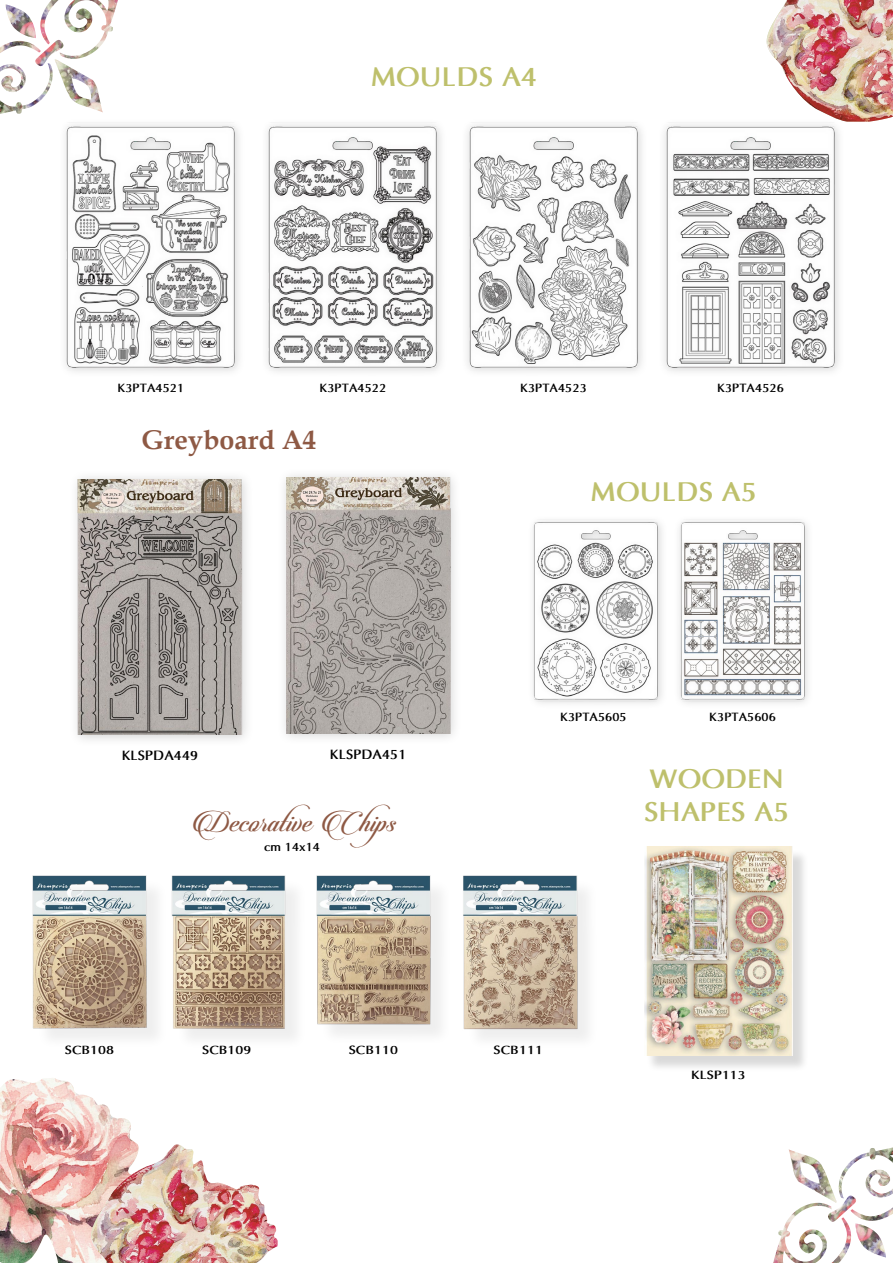
<style>
.page{position:relative;width:893px;height:1263px;background:#fff}
.page>*{position:absolute;margin:0;border:0;box-sizing:border-box;transform-origin:0 0}
.t1{font:33px "Candlescript Demo Version";color:#8e5944}
.t2{font:700 27px/32.4px "Optima";color:#bec06c}
.t3{font:700 27px "Book Antiqua";color:#8e5944}
.t4{font:700 13.5px "Optima";color:#000}
.t5{font:700 12px "Optima";color:#000}
.t6{font:700 12px "Optima";color:#000;scale:1.11 1}
.t7{font:700 12px "Optima";color:#000;scale:1.1 1}
</style>
<div class="page">
<img style="left:0;top:0;width:118px;height:112px">
<img style="left:773px;top:1147px;width:120px;height:116px">
<img style="left:266px;top:122px;width:175px;height:248px">
<img style="left:65px;top:122px;width:174px;height:248px">
<img style="left:467px;top:122px;width:175px;height:248px">
<img style="left:664px;top:122px;width:175px;height:248px">
<img style="left:533px;top:519px;width:129px;height:183px">
<img style="left:679px;top:519px;width:129px;height:183px">
<img style="left:32px;top:875px;width:254px;height:163px">
<img style="left:316px;top:875px;width:125px;height:159px">
<div style="left:175px;top:878px;width:132px;height:172px;background:#000;opacity:.07"></div>
<img style="left:463px;top:875px;width:124px;height:164px">
<div style="left:646px;top:849px;width:163px;height:223px;background:#000;opacity:.15"></div>
<img style="left:644px;top:847px;width:148px;height:209px">
<div style="left:68px;top:469px;width:186px;height:278px;background:#000;opacity:.17"></div>
<img style="left:78px;top:479px;width:164px;height:255px">
<div style="left:276px;top:468px;width:187px;height:278px;background:#000;opacity:.17"></div>
<img style="left:286px;top:478px;width:164px;height:255px">
<img style="left:0;top:1078px;width:146px;height:185px">
<img style="left:91px;top:1145px;width:83px;height:106px">
<img style="left:767px;top:0;width:126px;height:122px">
<h2 class="t2" style="left:371px;top:60px;width:168px">MOULDS A4</h2>
<p class="t5" style="left:118px;top:381px;width:68px">K3PTA4521</p>
<p class="t5" style="left:320px;top:381px;width:68px">K3PTA4522</p>
<p class="t5" style="left:520px;top:381px;width:68px">K3PTA4523</p>
<p class="t5" style="left:717px;top:381px;width:68px">K3PTA4526</p>
<h2 class="t3" style="left:142px;top:421px;width:176px">Greyboard A4</h2>
<h2 class="t2" style="left:591px;top:476px;width:168px">MOULDS A5</h2>
<p class="t4" style="left:122px;top:747px;width:78px">KLSPDA449</p>
<p class="t4" style="left:330px;top:746px;width:78px">KLSPDA451</p>
<h1 class="t1" style="left:190px;top:801px;width:224px">Decorative Chips</h1>
<p class="t5" style="left:264px;top:839px;width:58px">cm 14x14</p>
<p class="t5" style="left:560px;top:709px;width:68px">K3PTA5605</p>
<p class="t5" style="left:709px;top:709px;width:68px">K3PTA5606</p>
<h2 class="t2" style="left:644px;top:763px;width:147px">WOODEN<br>SHAPES A5</h2>
<p class="t6" style="left:65px;top:1042px;width:46px">SCB108</p>
<p class="t6" style="left:202px;top:1042px;width:46px">SCB109</p>
<p class="t6" style="left:349px;top:1042px;width:46px">SCB110</p>
<p class="t6" style="left:494px;top:1043px;width:46px">SCB111</p>
<p class="t7" style="left:691px;top:1068px;width:51px">KLSP113</p>
</div>
